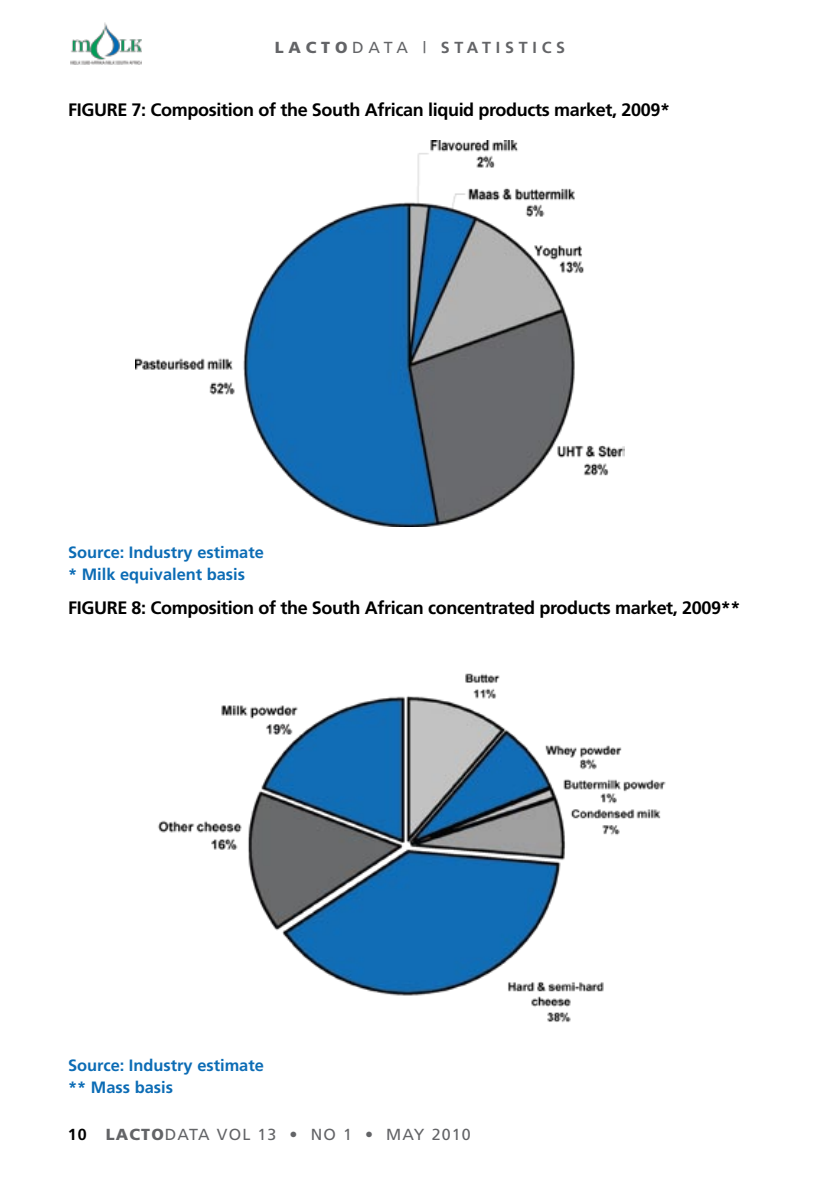
<style>
.page{position:relative;width:840px;height:1191px;background:#fff}
.page>*{position:absolute;margin:0;border:0;box-sizing:border-box;transform-origin:0 0}
.t1{font:700 18px "Frutiger";letter-spacing:-.02em;color:#000}
.t2{font:700 16.4px/22px "Frutiger";color:#0c6cb5}
.t3{font:16px "Frutiger";letter-spacing:.07em;color:#636467}
.t4{font:700 16px "Frutiger";letter-spacing:.3em;color:#636467}
.s1{font-weight:900}
.s2{font-weight:400}
.s3{font-weight:700;color:#000}
</style>
<div class="page">
<img style="left:70px;top:22px;width:72px;height:42px">
<img style="left:135px;top:140px;width:488px;height:386px">
<img style="left:158px;top:673px;width:508px;height:350px">
<p class="t4" style="left:275px;top:38px;width:292px"><span class="s1">LACTO</span><span class="s2">DATA |</span> STATISTICS</p>
<p class="t1" style="left:68px;top:99px;width:603px">FIGURE 7: Composition of the South African liquid products market, 2009*</p>
<p class="t2" style="left:68px;top:541px;width:197px">Source: Industry estimate * Milk equivalent basis</p>
<p class="t1" style="left:68px;top:597px;width:673px">FIGURE 8: Composition of the South African concentrated products market, 2009**</p>
<p class="t2" style="left:68px;top:1054px;width:197px">Source: Industry estimate ** Mass basis</p>
<p class="t3" style="left:68px;top:1125px;width:404px"><span class="s3">10</span> <span class="s1">LACTO</span>DATA VOL 13 • NO 1 • MAY 2010</p>
</div>
